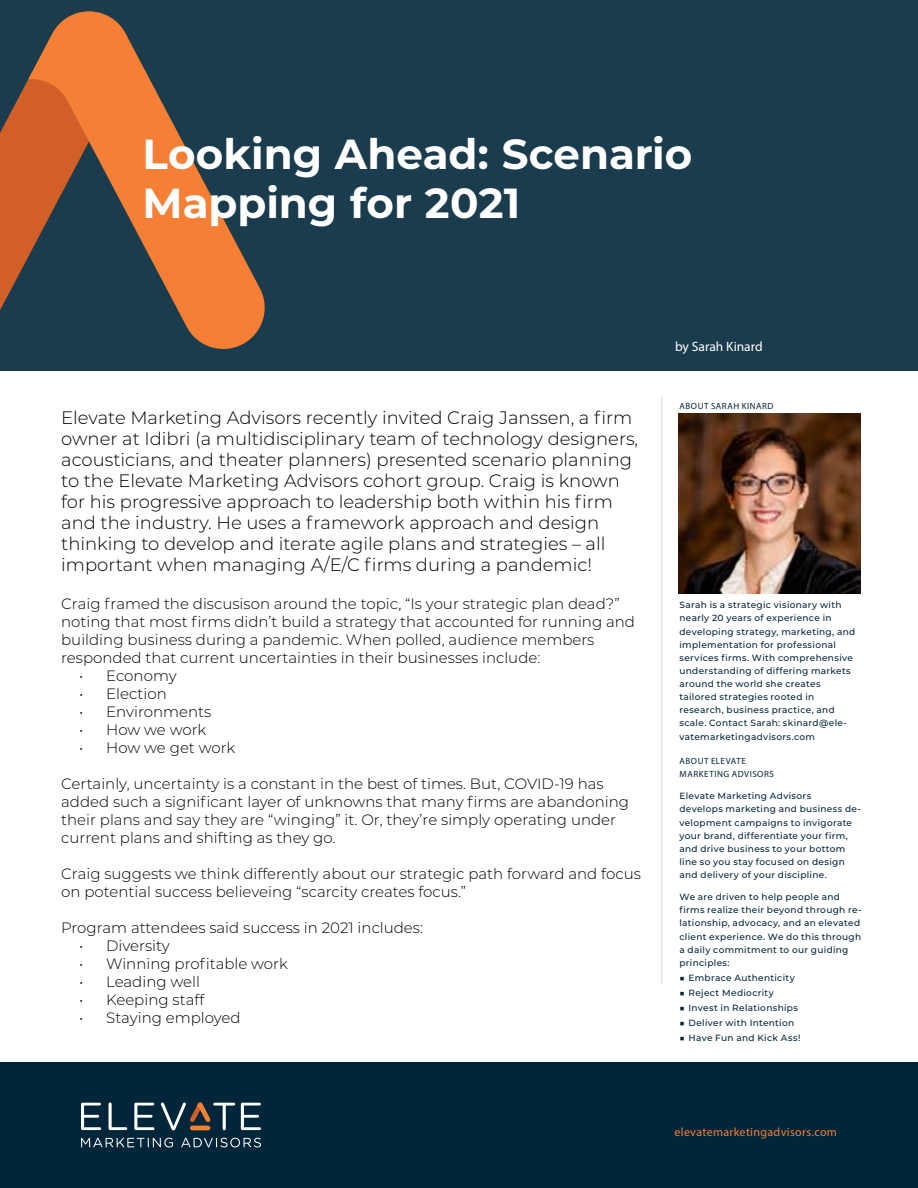
<style>
.page{position:relative;width:918px;height:1188px;background:#fff}
.page>*{position:absolute;margin:0;border:0;box-sizing:border-box;transform-origin:0 0}
.t1{font:700 42px/49.5px "Montserrat";color:#fff}
.t2{font:300 18px/21px "Montserrat";color:#000}
.t3{font:300 15px/18px "Montserrat";color:#000}
.t4{font:13.5px "Myriad Pro";color:#fff}
.t5{font:12px "Myriad Pro";letter-spacing:.03em;color:#f57f34}
.t6{font:500 9px/13px "Montserrat";letter-spacing:.035em;color:#012639}
.t7{font:9px/13px "Myriad Pro";letter-spacing:.06em;color:#012639}
</style>
<div class="page">
<div style="left:0;top:0;width:918px;height:371px;background:#1a3c4d"></div>
<hr style="left:662px;top:396px;width:1px;height:588px;background:#d9d8d6">
<div style="left:0;top:1062px;width:918px;height:126px;background:#012639"></div>
<svg style="left:0;top:80px;width:28px;height:230px;fill:#d15f27"></svg>
<svg style="left:28px;top:11px;width:237px;height:338px"></svg>
<svg style="left:81px;top:1103px;width:20px;height:27px"></svg>
<svg style="left:109px;top:1103px;width:18px;height:27px"></svg>
<svg style="left:134px;top:1103px;width:20px;height:27px"></svg>
<svg style="left:241px;top:1103px;width:20px;height:27px"></svg>
<svg style="left:81px;top:1138px;width:92px;height:10px"></svg>
<svg style="left:181px;top:1138px;width:80px;height:10px"></svg>
<svg style="left:161px;top:1102px;width:74px;height:28px"></svg>
<img style="left:679px;top:413px;width:181px;height:181px">
<h1 class="t1" style="left:142px;top:127px;width:551px">Looking Ahead: Scenario<br>Mapping for 2021</h1>
<p class="t2" style="left:61px;top:406px;width:579px">Elevate Marketing Advisors recently invited Craig Janssen, a firm owner at Idibri (a multidisciplinary team of technology designers, acousticians, and theater planners) presented scenario planning to the Elevate Marketing Advisors cohort group. Craig is known for his progressive approach to leadership both within his firm and the industry. He uses a framework approach and design thinking to develop and iterate agile plans and strategies – all important when managing A/E/C firms during a pandemic!</p>
<p class="t3" style="left:61px;top:594px;width:575px">Craig framed the discusison around the topic, “Is your strategic plan dead?” noting that most firms didn’t build a strategy that accounted for running and building business during a pandemic. When polled, audience members responded that current uncertainties in their businesses include:</p>
<h3 class="t3" style="left:79px;top:666px;width:99px">• Economy</h3>
<h3 class="t3" style="left:79px;top:684px;width:89px">• Election</h3>
<h3 class="t3" style="left:79px;top:702px;width:134px">• Environments</h3>
<h3 class="t3" style="left:79px;top:720px;width:129px">• How we work</h3>
<h3 class="t3" style="left:79px;top:738px;width:158px">• How we get work</h3>
<p class="t3" style="left:61px;top:774px;width:569px">Certainly, uncertainty is a constant in the best of times. But, COVID-19 has added such a significant layer of unknowns that many firms are abandoning their plans and say they are “winging” it. Or, they’re simply operating under current plans and shifting as they go.</p>
<h3 class="t3" style="left:61px;top:864px;width:581px">Craig suggests we think differently about our strategic path forward and focus on potential success believeing “scarcity creates focus.”</h3>
<h3 class="t3" style="left:61px;top:918px;width:363px">Program attendees said success in 2021 includes:</h3>
<h3 class="t3" style="left:79px;top:936px;width:92px">• Diversity</h3>
<h3 class="t3" style="left:79px;top:954px;width:210px">• Winning profitable work</h3>
<h3 class="t3" style="left:79px;top:972px;width:122px">• Leading well</h3>
<h3 class="t3" style="left:79px;top:990px;width:127px">• Keeping staff</h3>
<h3 class="t3" style="left:79px;top:1008px;width:163px">• Staying employed</h3>
<h3 class="t4" style="left:675px;top:338px;width:89px">by Sarah Kinard</h3>
<p class="t7" style="left:680px;top:399px;width:96px">ABOUT SARAH KINARD</p>
<p class="t6" style="left:680px;top:598px;width:177px">Sarah is a strategic visionary with nearly 20 years of experience in developing strategy, marketing, and implementation for professional services firms. With comprehensive understanding of differing markets around the world she creates tailored strategies rooted in research, business practice, and scale. Contact Sarah: skinard@ele&shy;vatemarketingadvisors.com</p>
<p class="t7" style="left:680px;top:754px;width:96px">ABOUT ELEVATE<br>MARKETING ADVISORS</p>
<p class="t6" style="left:680px;top:789px;width:183px">Elevate Marketing Advisors<br>develops marketing and business de&shy;velopment campaigns to invigorate your brand, differentiate your firm, and drive business to your bottom line so you stay focused on design and delivery of your discipline.</p>
<p class="t6" style="left:680px;top:890px;width:184px">We are driven to help people and firms realize their beyond through re&shy;lationship, advocacy, and an elevated client experience. We do this through a daily commitment to our guiding principles:</p>
<p class="t6" style="left:680px;top:971px;width:117px">■ Embrace Authenticity</p>
<p class="t6" style="left:680px;top:986px;width:96px">■ Reject Mediocrity</p>
<p class="t6" style="left:680px;top:1001px;width:120px">■ Invest in Relationships</p>
<p class="t6" style="left:680px;top:1016px;width:116px">■ Deliver with Intention</p>
<p class="t6" style="left:680px;top:1031px;width:122px">■ Have Fun and Kick Ass!</p>
<h3 class="t5" style="left:674px;top:1125px;width:164px">elevatemarketingadvisors.com</h3>
</div>
